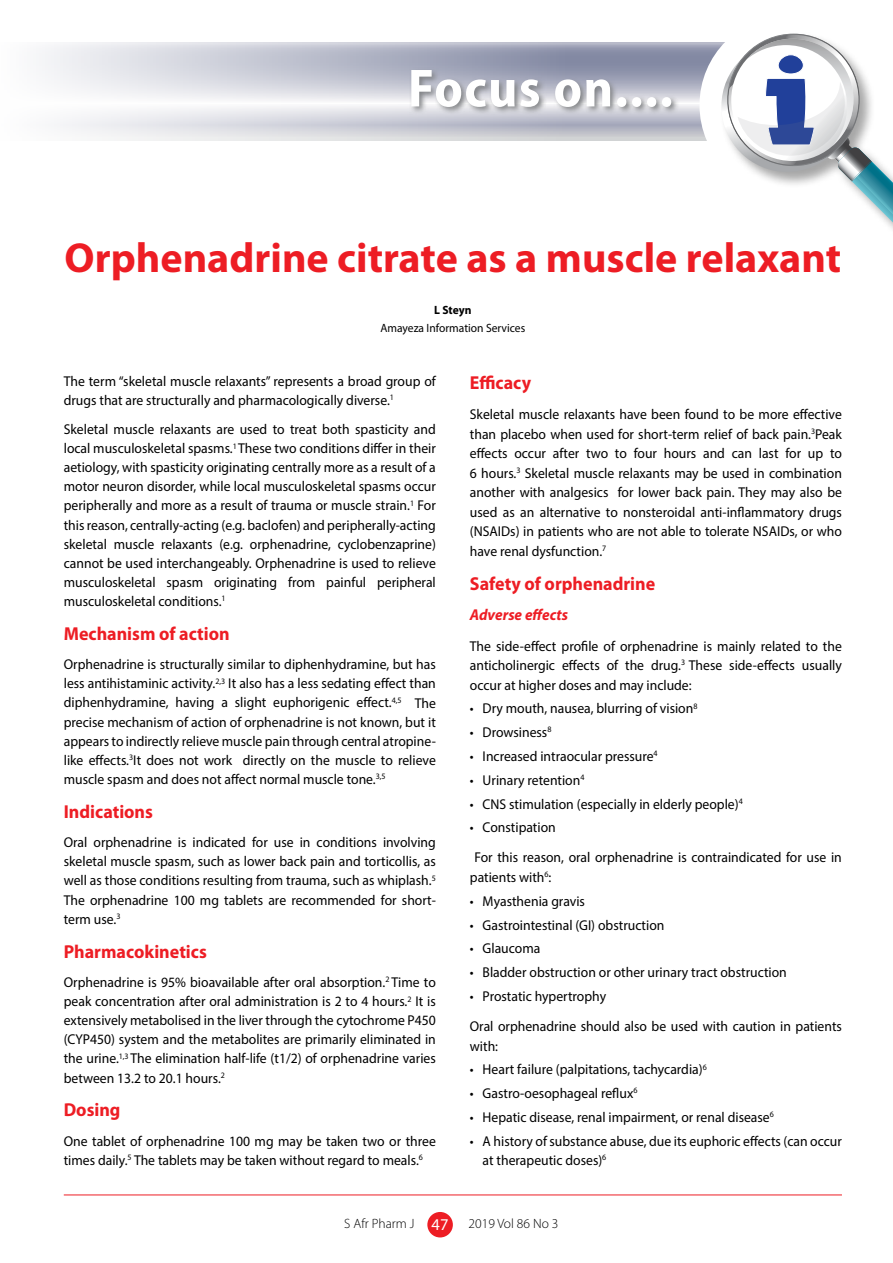
<style>
.page{position:relative;width:893px;height:1263px;background:#fff}
.page>*{position:absolute;margin:0;border:0;box-sizing:border-box;transform-origin:0 0}
.t1{font:700 semi-condensed 54px "Myriad Pro";letter-spacing:.025em;color:#fff}
.t2{font:700 42px "Myriad Pro";color:#ed1d24}
.t3{font:700 18.75px "Myriad Pro";color:#ed1d24;scale:.96 1}
.t4{font:italic 700 15.75px "Myriad Pro";color:#ed1d24;scale:.96 1}
.t5{font:14.25px/19px "Myriad Pro";color:#000;text-align:justify;scale:.96 1}
.t6{font:300 13.5px "Myriad Pro";color:#000}
.t7{font:12px "Myriad Pro";color:#000;scale:.96 1}
.t8{font:700 12px "Myriad Pro";letter-spacing:-.005em;color:#000;scale:.96 1}
.s1{font-weight:400;font-size:16.5px;color:#fff}
</style>
<div class="page">
<svg style="left:42px;top:43px;width:678px;height:98px"></svg>
<hr style="left:64px;top:1194px;width:778px;height:1px;background:#ed1d24">
<div style="left:699px;top:15px;width:181px;height:181px;background:#fff;border-radius:50%"></div>
<svg style="left:727px;top:34px;width:166px;height:195px"></svg>
<div style="left:427px;top:1212px;width:26px;height:25px;background:#ed1d24;border-radius:50%"></div>
<svg style="left:409px;top:68px;width:271px;height:47px;background:#afb1bc"></svg>
<h1 class="t1" style="left:408px;top:53px;width:267px">Focus on....</h1>
<h2 class="t2" style="left:65px;top:230px;width:778px">Orphenadrine citrate as a muscle relaxant</h2>
<p class="t8" style="left:434px;top:302px;width:40px">L Steyn</p>
<p class="t7" style="left:380px;top:320px;width:152px">Amayeza Information Services</p>
<p class="t5" style="left:64px;top:371px;width:389px">The term “skeletal muscle relaxants” represents a broad group of drugs that are structurally and pharmacologically diverse.<sup>1</sup></p>
<p class="t5" style="left:64px;top:420px;width:389px">Skeletal muscle relaxants are used to treat both spasticity and local musculoskeletal spasms.<sup>1</sup> These two conditions differ in their aetiology, with spasticity originating centrally more as a result of a motor neuron disorder, while local musculoskeletal spasms occur peripherally and more as a result of trauma or muscle strain.<sup>1</sup> For this reason, centrally-acting (e.g. baclofen) and peripherally-acting skeletal muscle relaxants (e.g. orphenadrine, cyclobenzaprine) cannot be used interchangeably. Orphenadrine is used to relieve musculoskeletal spasm originating from painful peripheral musculoskeletal conditions.<sup>1</sup></p>
<h3 class="t3" style="left:64px;top:621px;width:174px">Mechanism of action</h3>
<p class="t5" style="left:64px;top:655px;width:389px">Orphenadrine is structurally similar to diphenhydramine, but has less antihistaminic activity.<sup>2,3</sup> It also has a less sedating effect than diphenhydramine, having a slight euphorigenic effect.<sup>4,5</sup> The precise mechanism of action of orphenadrine is not known, but it appears to indirectly relieve muscle pain through central atropine&shy;like effects.<sup>3</sup>It does not work directly on the muscle to relieve muscle spasm and does not affect normal muscle tone.<sup>3,5</sup></p>
<h3 class="t3" style="left:64px;top:799px;width:94px">Indications</h3>
<p class="t5" style="left:64px;top:833px;width:389px">Oral orphenadrine is indicated for use in conditions involving skeletal muscle spasm, such as lower back pain and torticollis, as well as those conditions resulting from trauma, such as whiplash.<sup>5<br></sup>The orphenadrine 100 mg tablets are recommended for short&shy;term use.<sup>3</sup></p>
<h3 class="t3" style="left:64px;top:939px;width:150px">Pharmacokinetics</h3>
<p class="t5" style="left:64px;top:973px;width:389px">Orphenadrine is 95% bioavailable after oral absorption.<sup>2</sup> Time to peak concentration after oral administration is 2 to 4 hours.<sup>2</sup> It is extensively metabolised in the liver through the cytochrome P450 (CYP450) system and the metabolites are primarily eliminated in the urine.<sup>1,3</sup> The elimination half-life (t1/2) of orphenadrine varies between 13.2 to 20.1 hours.<sup>2</sup></p>
<h3 class="t3" style="left:64px;top:1098px;width:61px">Dosing</h3>
<p class="t5" style="left:64px;top:1131px;width:389px">One tablet of orphenadrine 100 mg may be taken two or three times daily.<sup>5</sup> The tablets may be taken without regard to meals.<sup>6</sup></p>
<h3 class="t3" style="left:470px;top:370px;width:65px">Efficacy</h3>
<p class="t5" style="left:470px;top:404px;width:389px;line-height:19.5px">Skeletal muscle relaxants have been found to be more effective than placebo when used for short-term relief of back pain.<sup>3</sup>Peak effects occur after two to four hours and can last for up to 6 hours.<sup>3</sup> Skeletal muscle relaxants may be used in combination another with analgesics for lower back pain. They may also be used as an alternative to nonsteroidal anti-inflammatory drugs (NSAIDs) in patients who are not able to tolerate NSAIDs, or who have renal dysfunction.<sup>7</sup></p>
<h3 class="t3" style="left:470px;top:571px;width:195px">Safety of orphenadrine</h3>
<p class="t4" style="left:470px;top:605px;width:104px">Adverse effects</p>
<p class="t5" style="left:470px;top:636px;width:389px;line-height:19.5px">The side-effect profile of orphenadrine is mainly related to the anticholinergic effects of the drug.<sup>3</sup> These side-effects usually occur at higher doses and may include:</p>
<p class="t5" style="left:470px;top:699px;width:239px">• Dry mouth, nausea, blurring of vision<sup>8</sup></p>
<p class="t5" style="left:470px;top:723px;width:86px">• Drowsiness<sup>8</sup></p>
<p class="t5" style="left:470px;top:746px;width:197px">• Increased intraocular pressure<sup>4</sup></p>
<p class="t5" style="left:470px;top:770px;width:121px">• Urinary retention<sup>4</sup></p>
<p class="t5" style="left:470px;top:794px;width:286px">• CNS stimulation (especially in elderly people)<sup>4</sup></p>
<p class="t5" style="left:475px;top:812px;width:384px;line-height:30.2px;text-indent:-5px">• Constipation<br>For this reason, oral orphenadrine is contraindicated for use in</p>
<p class="t5" style="left:470px;top:867px;width:87px">patients with<sup>6</sup>:</p>
<p class="t5" style="left:470px;top:891px;width:121px">• Myasthenia gravis</p>
<p class="t5" style="left:470px;top:915px;width:204px">• Gastrointestinal (GI) obstruction</p>
<p class="t5" style="left:470px;top:939px;width:75px">• Glaucoma</p>
<p class="t5" style="left:470px;top:962px;width:332px">• Bladder obstruction or other urinary tract obstruction</p>
<p class="t5" style="left:470px;top:981px;width:389px;line-height:30.2px">• Prostatic hypertrophy<br>Oral orphenadrine should also be used with caution in patients</p>
<p class="t5" style="left:470px;top:1036px;width:31px">with:</p>
<p class="t5" style="left:470px;top:1060px;width:248px">• Heart failure (palpitations, tachycardia)<sup>6</sup></p>
<p class="t5" style="left:470px;top:1083px;width:176px">• Gastro-oesophageal reflux<sup>6</sup></p>
<p class="t5" style="left:470px;top:1107px;width:318px">• Hepatic disease, renal impairment, or renal disease<sup>6</sup></p>
<p class="t5" style="left:483px;top:1131px;width:376px;line-height:19.5px;text-indent:-13px">• A history of substance abuse, due its euphoric effects (can occur at therapeutic doses)<sup>6</sup></p>
<p class="t6" style="left:344px;top:1215px;width:106px">S Afr Pharm J <span class="s1">47</span></p>
<p class="t6" style="left:469px;top:1215px;width:91px">2019 Vol 86 No 3</p>
</div>
